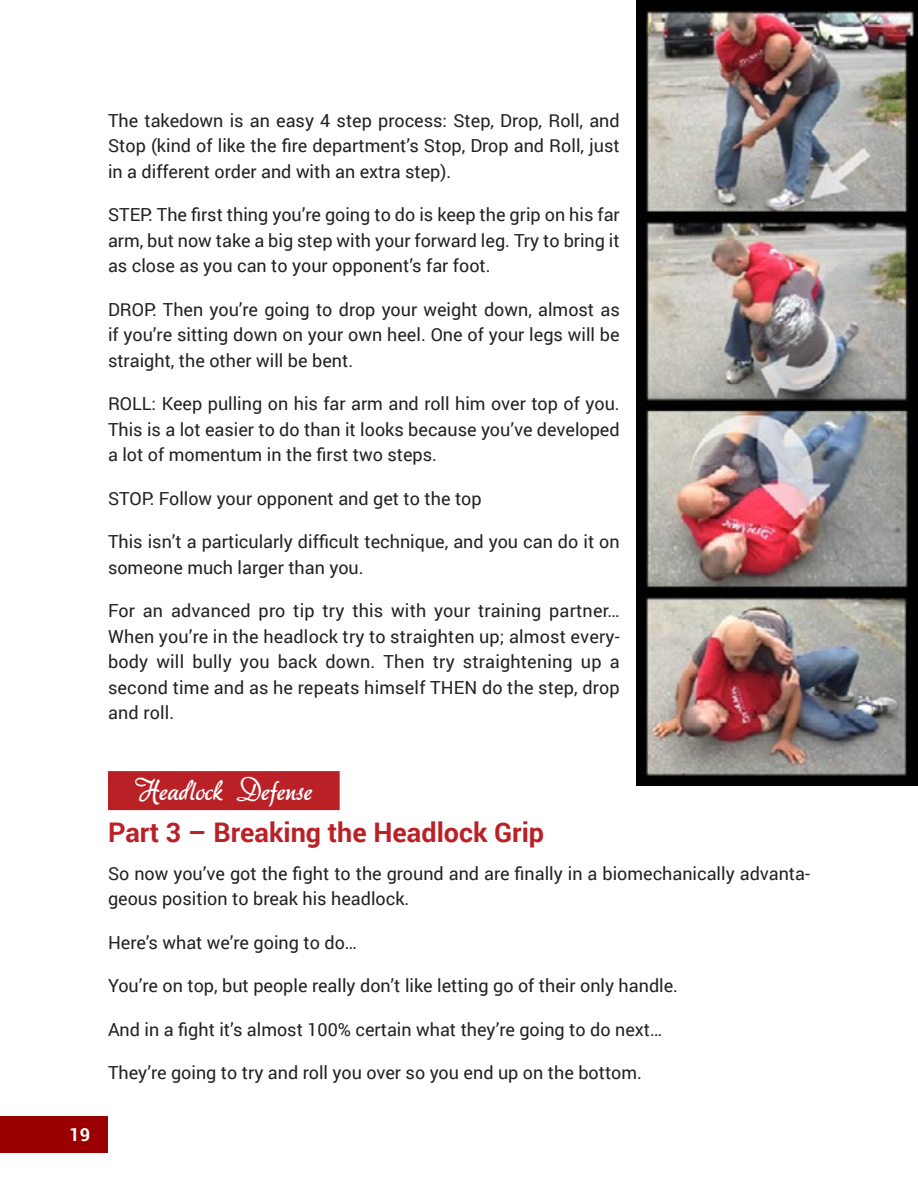
<style>
.page{position:relative;width:918px;height:1188px;background:#fff}
.page>*{position:absolute;margin:0;border:0;box-sizing:border-box;transform-origin:0 0}
.t1{font:700 27px "Roboto";color:#ba2127}
.t2{font:27px "aka Dora";color:#fff}
.t3{font:18px/25.5px "Roboto";color:#222;text-align:justify}
.t4{font:700 18px "Roboto";color:#fff}
</style>
<div class="page">
<div style="left:0;top:1116px;width:108px;height:37px;background:#9a0000"></div>
<div style="left:108px;top:771px;width:232px;height:39px;background:#ba2127"></div>
<img style="left:637px;top:0;width:281px;height:785px">
<p class="t3" style="left:108px;top:107px;width:513px">The takedown is an easy 4 step process: Step, Drop, Roll, and Stop (kind of like the fire department’s Stop, Drop and Roll, just in a different order and with an extra step).</p>
<p class="t3" style="left:108px;top:202px;width:513px">STEP: The first thing you’re going to do is keep the grip on his far arm, but now take a big step with your forward leg. Try to bring it as close as you can to your opponent’s far foot.</p>
<p class="t3" style="left:108px;top:296px;width:513px">DROP: Then you’re going to drop your weight down, almost as if you’re sitting down on your own heel. One of your legs will be straight, the other will be bent.</p>
<p class="t3" style="left:108px;top:391px;width:513px">ROLL: Keep pulling on his far arm and roll him over top of you.<br>This is a lot easier to do than it looks because you’ve developed a lot of momentum in the first two steps.</p>
<p class="t3" style="left:108px;top:485px;width:375px">STOP: Follow your opponent and get to the top</p>
<p class="t3" style="left:108px;top:529px;width:513px">This isn’t a particularly difficult technique, and you can do it on someone much larger than you.</p>
<p class="t3" style="left:108px;top:598px;width:513px">For an advanced pro tip try this with your training partner… When you’re in the headlock try to straighten up; almost every&shy;body will bully you back down. Then try straightening up a second time and as he repeats himself THEN do the step, drop and roll.</p>
<p class="t4" style="left:69px;top:1122px;width:22px">19</p>
<h1 class="t2" style="left:135px;top:773px;width:179px">Headlock Defense</h1>
<h1 class="t1" style="left:108px;top:814px;width:438px">Part 3 – Breaking the Headlock Grip</h1>
<p class="t3" style="left:108px;top:860px;width:704px">So now you’ve got the fight to the ground and are finally in a biomechanically advanta&shy;geous position to break his headlock.</p>
<p class="t3" style="left:108px;top:929px;width:251px">Here’s what we’re going to do…</p>
<p class="t3" style="left:108px;top:973px;width:572px">You’re on top, but people really don’t like letting go of their only handle.</p>
<p class="t3" style="left:108px;top:1016px;width:556px">And in a fight it’s almost 100% certain what they’re going to do next…</p>
<p class="t3" style="left:108px;top:1060px;width:536px">They’re going to try and roll you over so you end up on the bottom.</p>
</div>
